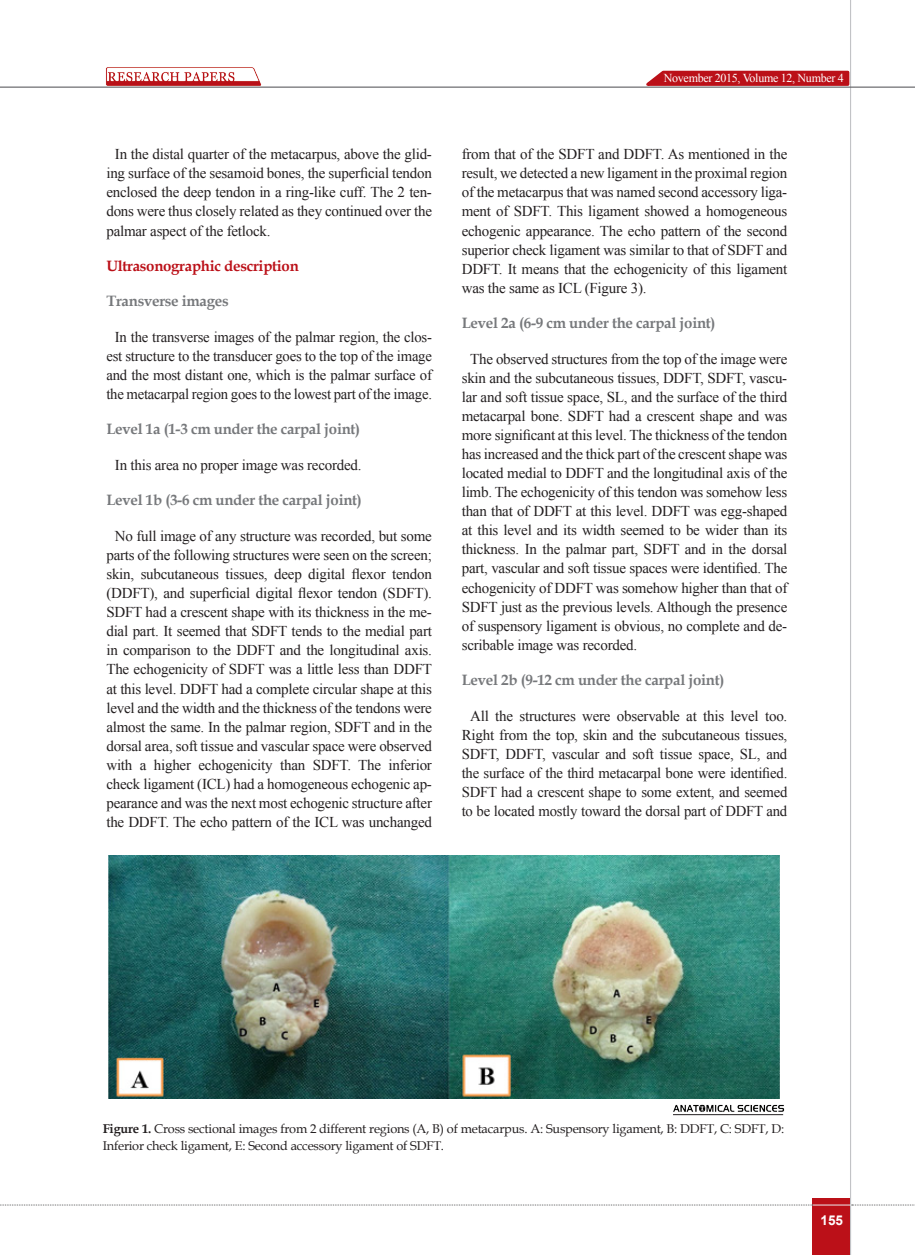
<style>
.page{position:relative;width:915px;height:1255px;background:#fff}
.page>*{position:absolute;margin:0;border:0;box-sizing:border-box;transform-origin:0 0}
.matn-en{font:15px/19px "Times New Roman";letter-spacing:-.015em;color:#231f20;text-align:justify}
.Titr-2{font:700 15px "Book Antiqua";letter-spacing:-.02em;color:#76787b}
.Titr-2-2{font:700 15px "Book Antiqua";letter-spacing:-.02em;color:#bb1018}
.t1{font:700 13.5px "Arial";color:#fff}
.zirnevis{font:12.75px/16.5px "Book Antiqua";letter-spacing:-.015em;color:#231f20}
.t2{font:12.15px "Times New Roman";letter-spacing:-.025em;color:#fff}
.s1{font-weight:700}
</style>
<div class="page">
<div style="left:812px;top:1198px;width:38px;height:56px;background:#bb1018"></div>
<hr style="left:849px;top:0;width:1px;height:1254px;background:#c2c3c6">
<hr style="left:0;top:87px;width:914px;height:1px;background:#5f5f62">
<hr style="left:812px;top:1204px;width:38px;height:1px;background:#ececee">
<svg style="left:0;top:1204px;width:812px;height:1px"></svg>
<svg style="left:851px;top:1204px;width:64px;height:1px"></svg>
<svg style="left:638px;top:69px;width:212px;height:18px;background:#c64047"></svg>
<img style="left:109px;top:855px;width:671px;height:243px">
<img style="left:673px;top:1104px;width:110px;height:8px">
<hr style="left:672px;top:1114px;width:110px;height:1px;background:#231f20">
<img style="left:99px;top:67px;width:164px;height:21px">
<p class="matn-en" style="left:106px;top:144px;width:327px;text-indent:9px">In the distal quarter of the metacarpus, above the glid&shy;ing surface of the sesamoid bones, the superficial tendon enclosed the deep tendon in a ring-like cuff. The 2 ten&shy;dons were thus closely related as they continued over the palmar aspect of the fetlock.</p>
<p class="Titr-2-2" style="left:106px;top:255px;width:194px">Ultrasonographic description</p>
<p class="Titr-2" style="left:106px;top:290px;width:124px">Transverse images</p>
<p class="matn-en" style="left:106px;top:327px;width:327px;text-align:center">In the transverse images of the palmar region, the clos&shy;est structure to the transducer goes to the top of the image and the most distant one, which is the palmar surface of the metacarpal region goes to the lowest part of the image.</p>
<p class="Titr-2" style="left:106px;top:418px;width:255px">Level 1a (1-3 cm under the carpal joint)</p>
<p class="matn-en" style="left:115px;top:455px;width:248px">In this area no proper image was recorded.</p>
<p class="Titr-2" style="left:106px;top:489px;width:257px">Level 1b (3-6 cm under the carpal joint)</p>
<p class="matn-en" style="left:106px;top:526px;width:327px;text-align:center">No full image of any structure was recorded, but some parts of the following structures were seen on the screen; skin, subcutaneous tissues, deep digital flexor tendon (DDFT), and superficial digital flexor tendon (SDFT).<br>SDFT had a crescent shape with its thickness in the me&shy;dial part. It seemed that SDFT tends to the medial part in comparison to the DDFT and the longitudinal axis.<br>The echogenicity of SDFT was a little less than DDFT at this level. DDFT had a complete circular shape at this level and the width and the thickness of the tendons were almost the same. In the palmar region, SDFT and in the dorsal area, soft tissue and vascular space were observed with a higher echogenicity than SDFT. The inferior check ligament (ICL) had a homogeneous echogenic ap&shy;pearance and was the next most echogenic structure after the DDFT. The echo pattern of the ICL was unchanged</p>
<p class="t2" style="left:663px;top:70px;width:181px">November 2015, Volume 12, Number 4</p>
<p class="matn-en" style="left:461px;top:144px;width:327px">from that of the SDFT and DDFT. As mentioned in the result, we detected a new ligament in the proximal region of the metacarpus that was named second accessory liga&shy;ment of SDFT. This ligament showed a homogeneous echogenic appearance. The echo pattern of the second superior check ligament was similar to that of SDFT and DDFT. It means that the echogenicity of this ligament was the same as ICL (Figure 3).</p>
<p class="Titr-2" style="left:461px;top:312px;width:255px">Level 2a (6-9 cm under the carpal joint)</p>
<p class="matn-en" style="left:461px;top:349px;width:327px;text-indent:9px">The observed structures from the top of the image were skin and the subcutaneous tissues, DDFT, SDFT, vascu&shy;lar and soft tissue space, SL, and the surface of the third metacarpal bone. SDFT had a crescent shape and was more significant at this level. The thickness of the tendon has increased and the thick part of the crescent shape was located medial to DDFT and the longitudinal axis of the limb. The echogenicity of this tendon was somehow less than that of DDFT at this level. DDFT was egg-shaped at this level and its width seemed to be wider than its thickness. In the palmar part, SDFT and in the dorsal part, vascular and soft tissue spaces were identified. The echogenicity of DDFT was somehow higher than that of SDFT just as the previous levels. Although the presence of suspensory ligament is obvious, no complete and de&shy;scribable image was recorded.</p>
<p class="Titr-2" style="left:461px;top:669px;width:264px">Level 2b (9-12 cm under the carpal joint)</p>
<p class="matn-en" style="left:461px;top:706px;width:327px;text-align:center">All the structures were observable at this level too.<br>Right from the top, skin and the subcutaneous tissues, SDFT, DDFT, vascular and soft tissue space, SL, and the surface of the third metacarpal bone were identified.<br>SDFT had a crescent shape to some extent, and seemed to be located mostly toward the dorsal part of DDFT and</p>
<p class="zirnevis" style="left:103px;top:1120px;width:682px"><span class="s1">Figure 1.</span> Cross sectional images from 2 different regions (A, B) of metacarpus. A: Suspensory ligament, B: DDFT, C: SDFT, D:<br>Inferior check ligament, E: Second accessory ligament of SDFT.</p>
<p class="t1" style="left:820px;top:1210px;width:24px">155</p>
</div>
